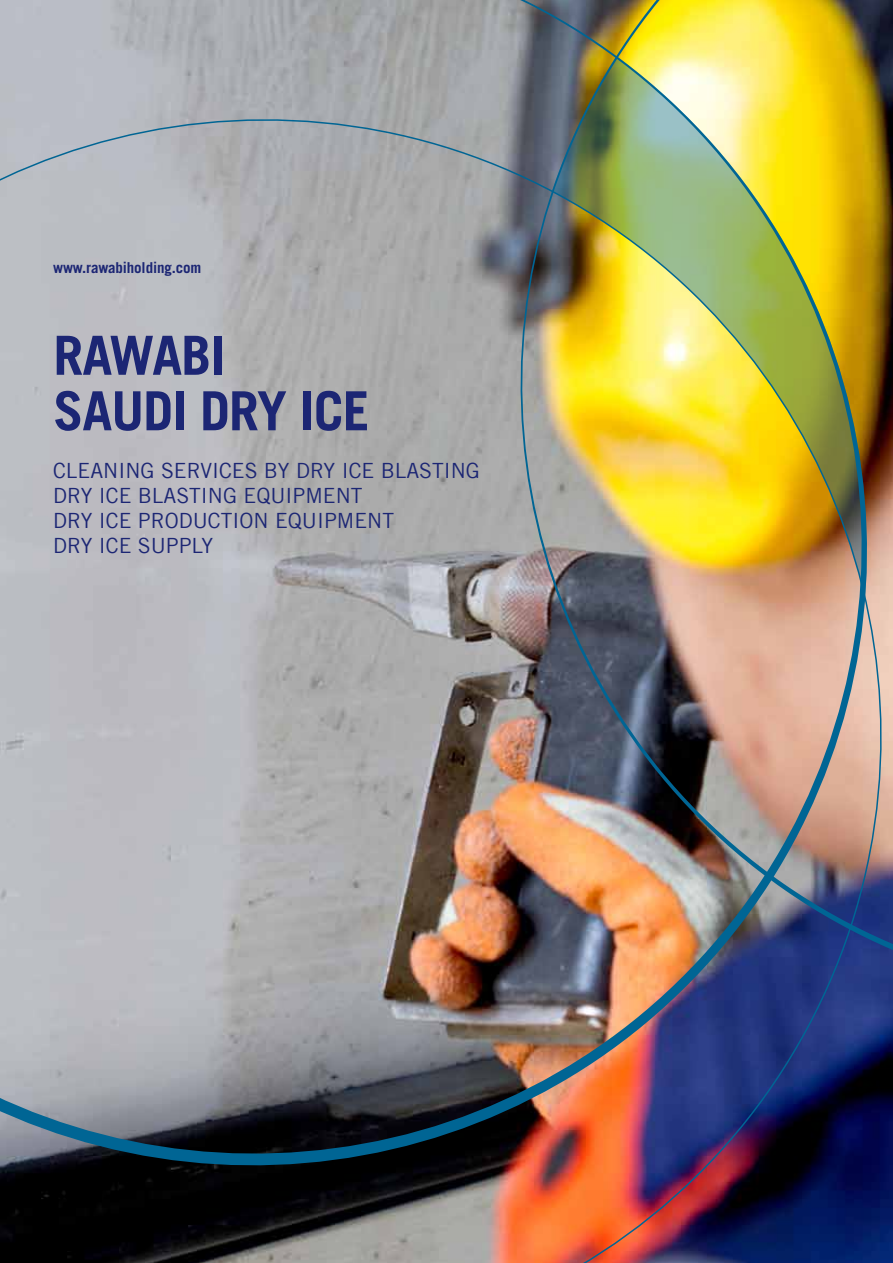
<style>
.page{position:relative;width:893px;height:1263px;background:#fff}
.page>*{position:absolute;margin:0;border:0;box-sizing:border-box;transform-origin:0 0}
.t1{font:700 54px/55.5px "Trade Gothic LT Com";letter-spacing:-.02em;color:#1c2674}
.t2{font:21px/25.2px "Trade Gothic LT Com";color:#1c2674}
.t3{font:700 15px "Trade Gothic LT Com";letter-spacing:-.01em;color:#1c2674}
</style>
<div class="page">
<svg style="left:0;top:0;width:893px;height:32px"></svg>
<img style="left:0;top:32px;width:893px;height:1231px">
<p class="t3" style="left:53px;top:259px;width:150px">www.rawabiholding.com</p>
<h1 class="t1" style="left:53px;top:327px;width:318px">Rawabi<br>Saudi Dry Ice</h1>
<p class="t2" style="left:53px;top:457px;width:428px">CLEANING SERVICES BY DRY ICE BLASTING<br>DRY ICE BLASTING EQUIPMENT<br>DRY ICE PRODUCTION EQUIPMENT<br>DRY ICE SUPPLY</p>
</div>
